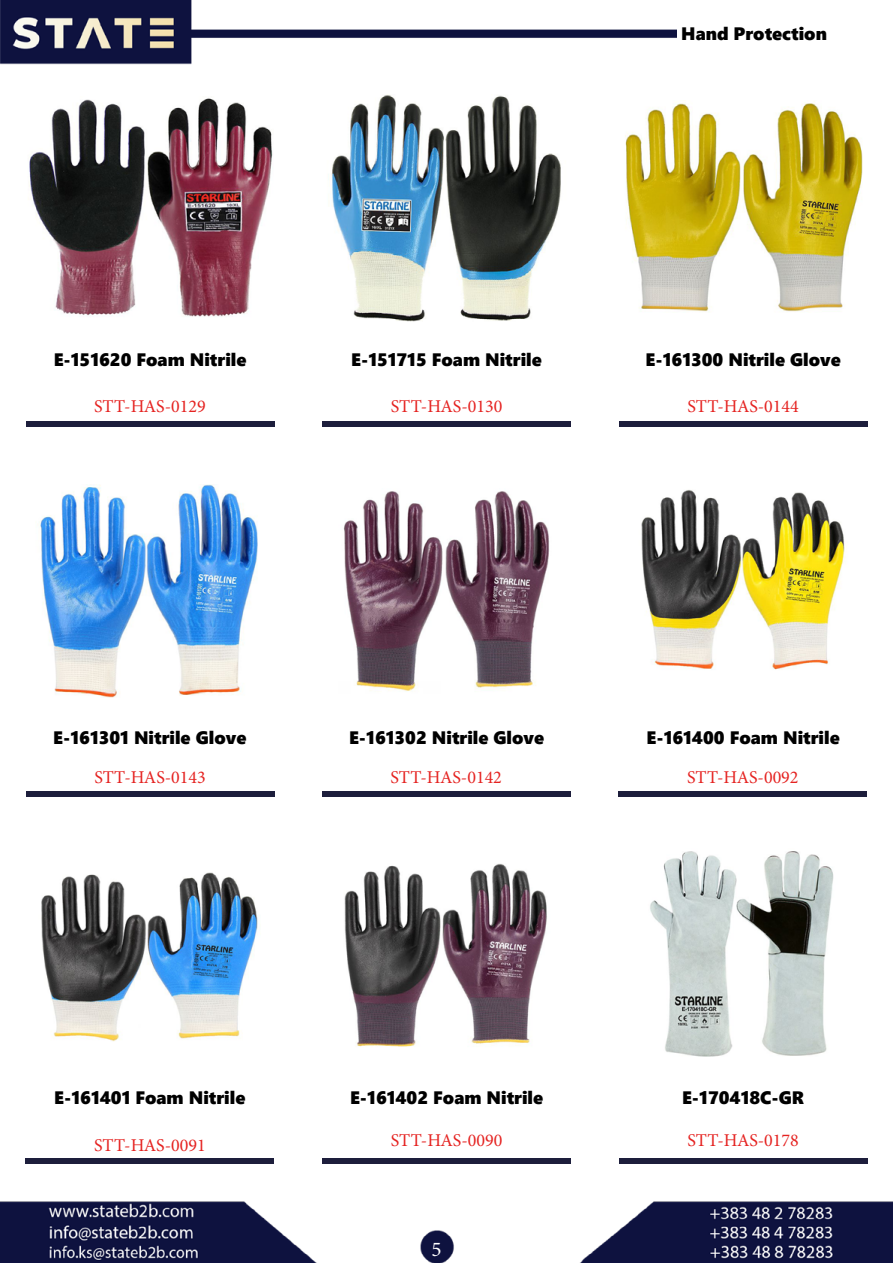
<style>
.page{position:relative;width:893px;height:1263px;background:#fff}
.page>*{position:absolute;margin:0;border:0;box-sizing:border-box;transform-origin:0 0}
.t1{font:21px "Minion Pro";color:#fff}
.t2{font:18px "Segoe UI Black";color:#000}
.t3{font:18px "Minion Pro";color:#e52321}
</style>
<div class="page">
<img style="left:0;top:0;width:893px;height:1263px">
<img style="left:26px;top:96px;width:248px;height:223px">
<img style="left:26px;top:484px;width:248px;height:213px">
<img style="left:322px;top:488px;width:249px;height:205px">
<img style="left:619px;top:486px;width:248px;height:186px">
<img style="left:618px;top:848px;width:249px;height:211px">
<img style="left:322px;top:863px;width:249px;height:185px">
<img style="left:26px;top:869px;width:248px;height:173px">
<img style="left:322px;top:94px;width:249px;height:227px">
<img style="left:619px;top:101px;width:249px;height:214px">
<div style="left:26px;top:421px;width:248px;height:6px;background:#1d1e3c"></div>
<div style="left:322px;top:421px;width:249px;height:6px;background:#1d1e3c"></div>
<div style="left:619px;top:421px;width:249px;height:6px;background:#1d1e3c"></div>
<div style="left:618px;top:791px;width:249px;height:6px;background:#1d1e3c"></div>
<div style="left:322px;top:791px;width:249px;height:6px;background:#1d1e3c"></div>
<div style="left:26px;top:791px;width:248px;height:6px;background:#1d1e3c"></div>
<div style="left:25px;top:1158px;width:249px;height:6px;background:#1d1e3c"></div>
<div style="left:322px;top:1158px;width:249px;height:6px;background:#1d1e3c"></div>
<div style="left:619px;top:1158px;width:249px;height:6px;background:#1d1e3c"></div>
<div style="left:677px;top:19px;width:73px;height:35px;background:#fff"></div>
<p class="t2" style="left:681px;top:20px;width:147px">Hand Protection</p>
<p class="t2" style="left:54px;top:347px;width:194px">E-151620 Foam Nitrile</p>
<p class="t2" style="left:351px;top:347px;width:192px">E-151715 Foam Nitrile</p>
<p class="t2" style="left:646px;top:347px;width:197px">E-161300 Nitrile Glove</p>
<p class="t3" style="left:94px;top:394px;width:113px">STT-HAS-0129</p>
<p class="t3" style="left:391px;top:394px;width:113px">STT-HAS-0130</p>
<p class="t3" style="left:687px;top:394px;width:113px">STT-HAS-0144</p>
<p class="t2" style="left:53px;top:725px;width:195px">E-161301 Nitrile Glove</p>
<p class="t2" style="left:349px;top:725px;width:197px">E-161302 Nitrile Glove</p>
<p class="t2" style="left:646px;top:725px;width:195px">E-161400 Foam Nitrile</p>
<p class="t3" style="left:94px;top:765px;width:113px">STT-HAS-0143</p>
<p class="t3" style="left:390px;top:765px;width:113px">STT-HAS-0142</p>
<p class="t3" style="left:687px;top:765px;width:113px">STT-HAS-0092</p>
<p class="t2" style="left:54px;top:1085px;width:193px">E-161401 Foam Nitrile</p>
<p class="t2" style="left:350px;top:1085px;width:195px">E-161402 Foam Nitrile</p>
<p class="t2" style="left:682px;top:1085px;width:124px">E-170418C-GR</p>
<p class="t3" style="left:94px;top:1133px;width:113px">STT-HAS-0091</p>
<p class="t3" style="left:391px;top:1128px;width:113px">STT-HAS-0090</p>
<p class="t3" style="left:687px;top:1128px;width:113px">STT-HAS-0178</p>
<p class="t1" style="left:432px;top:1235px;width:12px">5</p>
</div>
